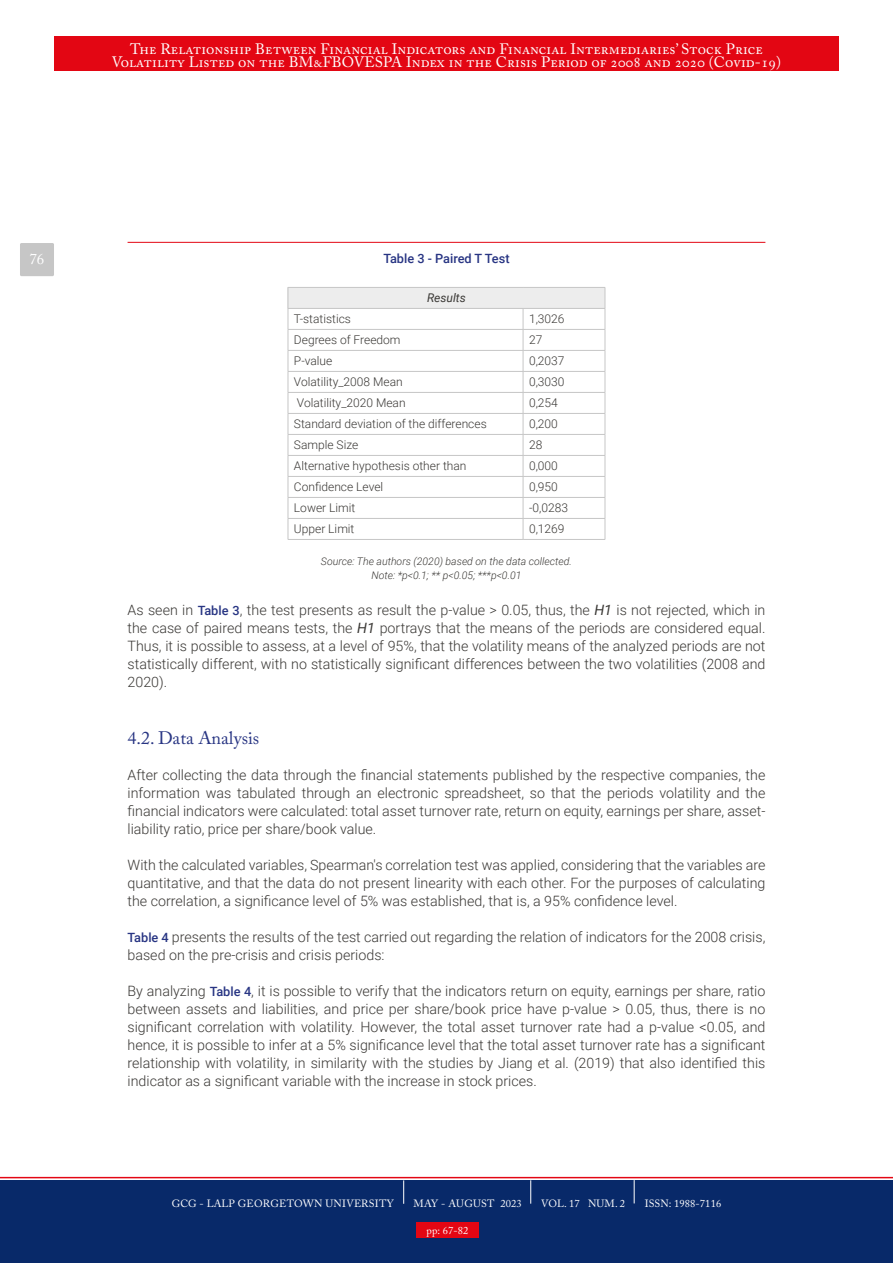
<style>
.page{position:relative;width:893px;height:1263px;background:#fff}
.page>*{position:absolute;margin:0;border:0;box-sizing:border-box;transform-origin:0 0}
.t1{font:18px "Adobe Caslon Pro";color:#283583}
.t2{font:15px/13.5px "Adobe Caslon Pro";letter-spacing:.005em;color:#fff;text-align:center}
.t3{font:300 14.25px/18px "Roboto";color:#3a3835;text-align:justify}
.t4{font:500 12.75px "Roboto";color:#283583}
.t5{font:300 12px "Roboto";color:#3a3835}
.t6{font:italic 12px "Roboto";color:#3a3835}
.t7{font:italic 300 10.5px/13.5px "Roboto";color:#3a3835;text-align:center}
.t8{font:10.5px "Adobe Caslon Pro";letter-spacing:.01em;color:#fff}
.s1{font-weight:500;font-size:12.75px;color:#283583}
.s2{font-weight:400;font-style:italic}
</style>
<div class="page">
<div style="left:54px;top:37px;width:785px;height:34px;background:#e30613"></div>
<div style="left:0;top:1180px;width:893px;height:83px;background:#082969"></div>
<div style="left:20px;top:243px;width:34px;height:33px;background:#c6c6c6;border-radius:2px"></div>
<hr style="left:128px;top:242px;width:637px;height:1px;background:#e30613">
<svg style="left:0;top:1177px;width:893px;height:27px"></svg>
<div style="left:288px;top:287px;width:317px;height:21px;background:#ededed"></div>
<hr style="left:288px;top:287px;width:235px;height:1px;background:#c6c6c6">
<hr style="left:523px;top:287px;width:82px;height:1px;background:#c6c6c6">
<hr style="left:288px;top:308px;width:235px;height:1px;background:#c6c6c6">
<hr style="left:523px;top:308px;width:82px;height:1px;background:#c6c6c6">
<hr style="left:288px;top:329px;width:235px;height:1px;background:#c6c6c6">
<hr style="left:523px;top:329px;width:82px;height:1px;background:#c6c6c6">
<hr style="left:288px;top:350px;width:235px;height:1px;background:#c6c6c6">
<hr style="left:523px;top:350px;width:82px;height:1px;background:#c6c6c6">
<hr style="left:288px;top:371px;width:235px;height:1px;background:#c6c6c6">
<hr style="left:523px;top:371px;width:82px;height:1px;background:#c6c6c6">
<hr style="left:288px;top:392px;width:235px;height:1px;background:#c6c6c6">
<hr style="left:523px;top:392px;width:82px;height:1px;background:#c6c6c6">
<hr style="left:288px;top:413px;width:235px;height:1px;background:#c6c6c6">
<hr style="left:523px;top:413px;width:82px;height:1px;background:#c6c6c6">
<hr style="left:288px;top:434px;width:235px;height:1px;background:#c6c6c6">
<hr style="left:523px;top:434px;width:82px;height:1px;background:#c6c6c6">
<hr style="left:288px;top:455px;width:235px;height:1px;background:#c6c6c6">
<hr style="left:523px;top:455px;width:82px;height:1px;background:#c6c6c6">
<hr style="left:288px;top:476px;width:235px;height:1px;background:#c6c6c6">
<hr style="left:523px;top:476px;width:82px;height:1px;background:#c6c6c6">
<hr style="left:288px;top:497px;width:235px;height:1px;background:#c6c6c6">
<hr style="left:523px;top:497px;width:82px;height:1px;background:#c6c6c6">
<hr style="left:288px;top:518px;width:235px;height:1px;background:#c6c6c6">
<svg style="left:288px;top:288px;width:1px;height:251px"></svg>
<hr style="left:523px;top:518px;width:82px;height:1px;background:#c6c6c6">
<svg style="left:523px;top:309px;width:1px;height:230px"></svg>
<svg style="left:605px;top:288px;width:1px;height:251px"></svg>
<hr style="left:288px;top:539px;width:235px;height:1px;background:#c6c6c6">
<hr style="left:523px;top:539px;width:82px;height:1px;background:#c6c6c6">
<div style="left:416px;top:1222px;width:63px;height:15px;background:#e30613"></div>
<p class="t2" style="left:112px;top:42px;width:671px">The Relationship Between Financial Indicators and Financial Intermediaries’ Stock Price<br>Volatility Listed on the BM&amp;FBOVESPA Index in the Crisis Period of 2008 and 2020 (Covid-19)</p>
<p class="t2" style="left:29px;top:252px;width:16px">76</p>
<p class="t4" style="left:383px;top:250px;width:128px">Table 3 - Paired T Test</p>
<p class="t6" style="left:427px;top:290px;width:40px">Results</p>
<p class="t5" style="left:294px;top:311px;width:58px">T-statistics</p>
<p class="t5" style="left:529px;top:311px;width:37px">1,3026</p>
<p class="t5" style="left:294px;top:332px;width:108px">Degrees of Freedom</p>
<p class="t5" style="left:529px;top:332px;width:15px">27</p>
<p class="t5" style="left:294px;top:353px;width:40px">P-value</p>
<p class="t5" style="left:529px;top:353px;width:37px">0,2037</p>
<p class="t5" style="left:294px;top:374px;width:110px">Volatility_2008 Mean</p>
<p class="t5" style="left:529px;top:374px;width:37px">0,3030</p>
<p class="t5" style="left:297px;top:395px;width:110px">Volatility_2020 Mean</p>
<p class="t5" style="left:529px;top:395px;width:30px">0,254</p>
<p class="t5" style="left:294px;top:416px;width:194px">Standard deviation of the differences</p>
<p class="t5" style="left:529px;top:416px;width:30px">0,200</p>
<p class="t5" style="left:294px;top:437px;width:66px">Sample Size</p>
<p class="t5" style="left:529px;top:437px;width:15px">28</p>
<p class="t5" style="left:294px;top:458px;width:174px">Alternative hypothesis other than</p>
<p class="t5" style="left:529px;top:458px;width:30px">0,000</p>
<p class="t5" style="left:294px;top:479px;width:91px">Confidence Level</p>
<p class="t5" style="left:529px;top:479px;width:30px">0,950</p>
<p class="t5" style="left:294px;top:500px;width:63px">Lower Limit</p>
<p class="t5" style="left:529px;top:500px;width:40px">-0,0283</p>
<p class="t5" style="left:294px;top:521px;width:62px">Upper Limit</p>
<p class="t5" style="left:529px;top:521px;width:37px">0,1269</p>
<p class="t7" style="left:321px;top:554px;width:253px">Source: The authors (2020) based on the data collected.<br>Note: *p&lt;0.1; ** p&lt;0.05; ***p&lt;0.01</p>
<p class="t3" style="left:128px;top:600px;width:639px">As seen in <span class="s1">Table 3</span>, the test presents as result the p-value &gt; 0.05, thus, the <span class="s2">H1</span> is not rejected, which in the case of paired means tests, the <span class="s2">H1</span> portrays that the means of the periods are considered equal.<br>Thus, it is possible to assess, at a level of 95%, that the volatility means of the analyzed periods are not statistically different, with no statistically significant differences between the two volatilities (2008 and 2020).</p>
<p class="t1" style="left:128px;top:727px;width:133px">4.2. Data Analysis</p>
<p class="t3" style="left:128px;top:765px;width:639px">After collecting the data through the financial statements published by the respective companies, the information was tabulated through an electronic spreadsheet, so that the periods volatility and the financial indicators were calculated: total asset turnover rate, return on equity, earnings per share, asset&shy;liability ratio, price per share/book value.</p>
<p class="t3" style="left:128px;top:855px;width:639px">With the calculated variables, Spearman's correlation test was applied, considering that the variables are quantitative, and that the data do not present linearity with each other. For the purposes of calculating the correlation, a significance level of 5% was established, that is, a 95% confidence level.</p>
<p class="t3" style="left:128px;top:927px;width:639px"><span class="s1">Table 4</span> presents the results of the test carried out regarding the relation of indicators for the 2008 crisis, based on the pre-crisis and crisis periods:</p>
<p class="t3" style="left:128px;top:981px;width:639px">By analyzing <span class="s1">Table 4</span>, it is possible to verify that the indicators return on equity, earnings per share, ratio between assets and liabilities, and price per share/book price have p-value &gt; 0.05, thus, there is no significant correlation with volatility. However, the total asset turnover rate had a p-value &lt;0.05, and hence, it is possible to infer at a 5% significance level that the total asset turnover rate has a significant relationship with volatility, in similarity with the studies by Jiang et al. (2019) that also identified this indicator as a significant variable with the increase in stock prices.</p>
<p class="t8" style="left:172px;top:1197px;width:224px">GCG - LALP GEORGETOWN UNIVERSITY</p>
<p class="t8" style="left:414px;top:1197px;width:110px">MAY - AUGUST 2023</p>
<p class="t8" style="left:541px;top:1197px;width:85px">VOL. 17 NUM. 2</p>
<p class="t8" style="left:645px;top:1197px;width:78px">ISSN: 1988-7116</p>
<p class="t8" style="left:426px;top:1224px;width:43px">pp: 67-82</p>
</div>
